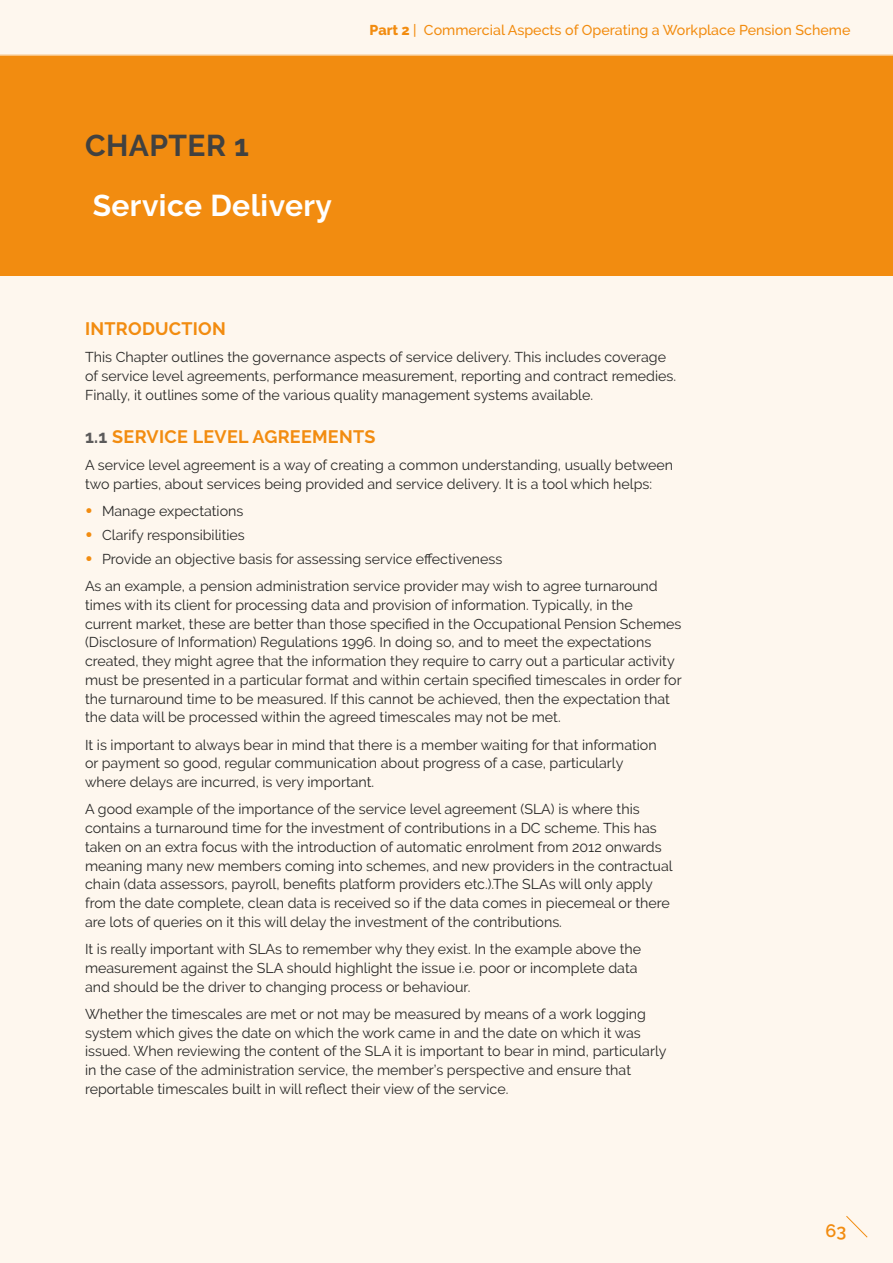
<style>
.page{position:relative;width:893px;height:1263px;background:#fef7ee}
.page>*{position:absolute;margin:0;border:0;box-sizing:border-box;transform-origin:0 0}
.t1{font:700 30px "Raleway";letter-spacing:.015em;color:#fff}
.t2{font:700 30px "Raleway";letter-spacing:.015em;color:#414140}
.t3{font:700 18px "Raleway";letter-spacing:.015em;color:#f28c10}
.t4{font:600 18px "Raleway";color:#f28c10}
.t5{font:14.25px/18.8px "Raleway";color:#282827}
.t6{font:500 14.25px "Raleway";color:#f28c10}
.s1{font-weight:800}
.s2{color:#5b5a5a}
.s3{font-weight:900;font-size:21px;color:#f28c10}
</style>
<div class="page">
<hr style="left:0;top:55px;width:893px;height:1px;background:#f28c10">
<div style="left:0;top:56px;width:893px;height:220px;background:#f28c10"></div>
<svg style="left:846px;top:1216px;width:22px;height:22px"></svg>
<h1 class="t2" style="left:85px;top:128px;width:165px">CHAPTER 1</h1>
<h1 class="t1" style="left:93px;top:188px;width:241px">Service Delivery</h1>
<p class="t6" style="left:370px;top:21px;width:482px"><span class="s1">Part 2</span> | Commercial Aspects of Operating a Workplace Pension Scheme</p>
<p class="t3" style="left:85px;top:318px;width:142px">INTRODUCTION</p>
<p class="t5" style="left:85px;top:348px;width:593px">This Chapter outlines the governance aspects of service delivery. This includes coverage of service level agreements, performance measurement, reporting and contract remedies.<br>Finally, it outlines some of the various quality management systems available.</p>
<p class="t3" style="left:85px;top:426px;width:292px"><span class="s2">1.1</span> SERVICE LEVEL AGREEMENTS</p>
<p class="t5" style="left:85px;top:456px;width:590px">A service level agreement is a way of creating a common understanding, usually between two parties, about services being provided and service delivery. It is a tool which helps:</p>
<p class="t5" style="left:85px;top:502px;width:160px"><span class="s3">•</span> Manage expectations</p>
<p class="t5" style="left:85px;top:525px;width:161px"><span class="s3">•</span> Clarify responsibilities</p>
<p class="t5" style="left:85px;top:545px;width:574px;line-height:27.3px"><span class="s3">•</span> Provide an objective basis for assessing service effectiveness<br>As an example, a pension administration service provider may wish to agree turnaround</p>
<p class="t5" style="left:85px;top:595px;width:598px">times with its client for processing data and provision of information. Typically, in the current market, these are better than those specified in the Occupational Pension Schemes (Disclosure of Information) Regulations 1996. In doing so, and to meet the expectations created, they might agree that the information they require to carry out a particular activity must be presented in a particular format and within certain specified timescales in order for the turnaround time to be measured. If this cannot be achieved, then the expectation that the data will be processed within the agreed timescales may not be met.</p>
<p class="t5" style="left:85px;top:735px;width:573px">It is important to always bear in mind that there is a member waiting for that information or payment so good, regular communication about progress of a case, particularly where delays are incurred, is very important.</p>
<p class="t5" style="left:85px;top:800px;width:589px">A good example of the importance of the service level agreement (SLA) is where this contains a turnaround time for the investment of contributions in a DC scheme. This has taken on an extra focus with the introduction of automatic enrolment from 2012 onwards meaning many new members coming into schemes, and new providers in the contractual chain (data assessors, payroll, benefits platform providers etc.).The SLAs will only apply from the date complete, clean data is received so if the data comes in piecemeal or there are lots of queries on it this will delay the investment of the contributions.</p>
<p class="t5" style="left:85px;top:940px;width:558px">It is really important with SLAs to remember why they exist. In the example above the measurement against the SLA should highlight the issue i.e. poor or incomplete data and should be the driver to changing process or behaviour.</p>
<p class="t5" style="left:85px;top:1004px;width:583px">Whether the timescales are met or not may be measured by means of a work logging system which gives the date on which the work came in and the date on which it was issued. When reviewing the content of the SLA it is important to bear in mind, particularly in the case of the administration service, the member’s perspective and ensure that reportable timescales built in will reflect their view of the service.</p>
<p class="t4" style="left:825px;top:1221px;width:22px">63</p>
</div>
